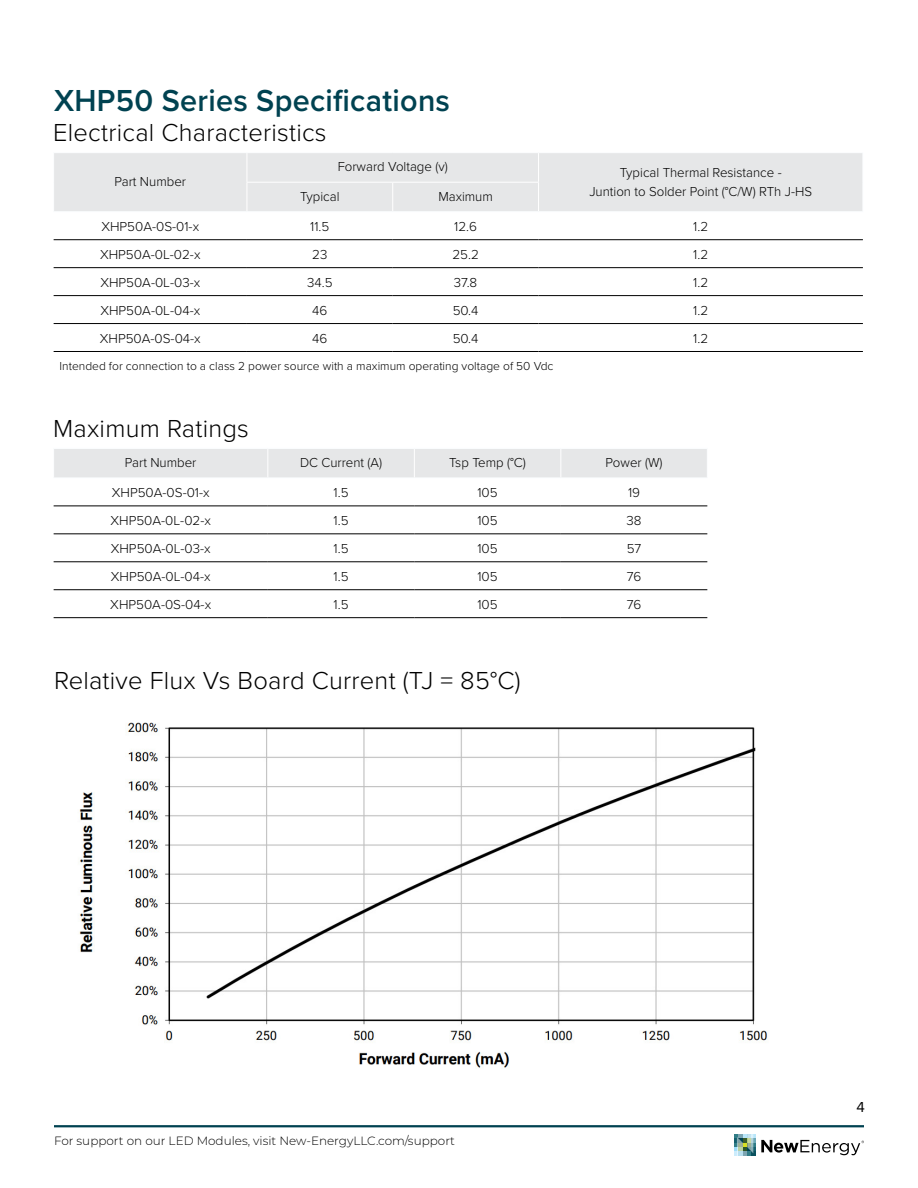
<style>
.page{position:relative;width:918px;height:1188px;background:#fff}
.page>*{position:absolute;margin:0;border:0;box-sizing:border-box;transform-origin:0 0}
.t1{font:600 31.5px "Proxima Nova";letter-spacing:.01em;color:#004251}
.t2{font:300 25.5px "Proxima Nova";letter-spacing:.01em;color:#000}
.t3{font:15px "Proxima Nova";color:#000}
.t4{font:300 13.5px/19.2px "Proxima Nova";color:#000;text-align:center}
.t5{font:300 12px "Proxima Nova";color:#000}
.t6{font:300 12px "Montserrat";color:#000}
</style>
<div class="page">
<hr style="left:54px;top:1125px;width:810px;height:2px;background:#004251">
<svg style="left:734px;top:1134px;width:130px;height:22px"></svg>
<img style="left:79px;top:722px;width:689px;height:346px">
<div style="left:54px;top:153px;width:809px;height:58px;background:#e6e7e8"></div>
<svg style="left:247px;top:153px;width:1px;height:58px"></svg>
<svg style="left:392px;top:183px;width:1px;height:28px"></svg>
<svg style="left:538px;top:153px;width:1px;height:58px"></svg>
<hr style="left:247px;top:182px;width:146px;height:1px;background:#fff">
<hr style="left:393px;top:182px;width:146px;height:1px;background:#fff">
<hr style="left:54px;top:239px;width:193px;height:1px;background:#000">
<hr style="left:247px;top:239px;width:146px;height:1px;background:#000">
<hr style="left:393px;top:239px;width:146px;height:1px;background:#000">
<hr style="left:539px;top:239px;width:324px;height:1px;background:#000">
<hr style="left:54px;top:267px;width:193px;height:1px;background:#000">
<hr style="left:247px;top:267px;width:146px;height:1px;background:#000">
<hr style="left:393px;top:267px;width:146px;height:1px;background:#000">
<hr style="left:539px;top:267px;width:324px;height:1px;background:#000">
<hr style="left:54px;top:295px;width:193px;height:1px;background:#000">
<hr style="left:247px;top:295px;width:146px;height:1px;background:#000">
<hr style="left:393px;top:295px;width:146px;height:1px;background:#000">
<hr style="left:539px;top:295px;width:324px;height:1px;background:#000">
<hr style="left:54px;top:323px;width:193px;height:1px;background:#000">
<hr style="left:247px;top:323px;width:146px;height:1px;background:#000">
<hr style="left:393px;top:323px;width:146px;height:1px;background:#000">
<hr style="left:539px;top:323px;width:324px;height:1px;background:#000">
<hr style="left:54px;top:351px;width:193px;height:1px;background:#000">
<hr style="left:247px;top:351px;width:146px;height:1px;background:#000">
<hr style="left:393px;top:351px;width:146px;height:1px;background:#000">
<hr style="left:539px;top:351px;width:324px;height:1px;background:#000">
<hr style="left:268px;top:506px;width:146px;height:1px;background:#000">
<hr style="left:414px;top:506px;width:147px;height:1px;background:#000">
<hr style="left:561px;top:506px;width:146px;height:1px;background:#000">
<hr style="left:268px;top:534px;width:146px;height:1px;background:#000">
<hr style="left:414px;top:534px;width:147px;height:1px;background:#000">
<hr style="left:561px;top:534px;width:146px;height:1px;background:#000">
<hr style="left:54px;top:562px;width:214px;height:1px;background:#000">
<hr style="left:268px;top:562px;width:146px;height:1px;background:#000">
<hr style="left:414px;top:562px;width:147px;height:1px;background:#000">
<hr style="left:561px;top:562px;width:146px;height:1px;background:#000">
<hr style="left:54px;top:589px;width:214px;height:1px;background:#000">
<hr style="left:268px;top:589px;width:146px;height:1px;background:#000">
<hr style="left:414px;top:589px;width:147px;height:1px;background:#000">
<hr style="left:561px;top:589px;width:146px;height:1px;background:#000">
<div style="left:54px;top:449px;width:653px;height:29px;background:#e6e7e8"></div>
<hr style="left:54px;top:506px;width:214px;height:1px;background:#000">
<hr style="left:54px;top:534px;width:214px;height:1px;background:#000">
<hr style="left:54px;top:617px;width:214px;height:1px;background:#000">
<hr style="left:268px;top:617px;width:146px;height:1px;background:#000">
<hr style="left:414px;top:617px;width:147px;height:1px;background:#000">
<hr style="left:561px;top:617px;width:146px;height:1px;background:#000">
<h1 class="t1" style="left:54px;top:77px;width:398px">XHP50 Series Specifications</h1>
<h2 class="t2" style="left:53px;top:113px;width:275px">Electrical Characteristics</h2>
<p class="t4" style="left:115px;top:171px;width:73px">Part Number</p>
<p class="t4" style="left:338px;top:157px;width:112px">Forward Voltage (v)</p>
<p class="t4" style="left:589px;top:162px;width:224px">Typical Thermal Resistance -<br>Juntion to Solder Point (°C/W) RTh J-HS</p>
<p class="t4" style="left:300px;top:186px;width:41px">Typical</p>
<p class="t4" style="left:438px;top:186px;width:56px">Maximum</p>
<p class="t4" style="left:101px;top:216px;width:99px">XHP50A-0S-01-x</p>
<p class="t4" style="left:310px;top:216px;width:21px">11.5</p>
<p class="t4" style="left:454px;top:216px;width:24px">12.6</p>
<p class="t4" style="left:693px;top:216px;width:16px">1.2</p>
<p class="t4" style="left:100px;top:244px;width:102px">XHP50A-0L-02-x</p>
<p class="t4" style="left:312px;top:244px;width:17px">23</p>
<p class="t4" style="left:452px;top:244px;width:28px">25.2</p>
<p class="t4" style="left:693px;top:244px;width:16px">1.2</p>
<p class="t4" style="left:100px;top:272px;width:101px">XHP50A-0L-03-x</p>
<p class="t4" style="left:307px;top:272px;width:27px">34.5</p>
<p class="t4" style="left:454px;top:272px;width:25px">37.8</p>
<p class="t4" style="left:693px;top:272px;width:16px">1.2</p>
<p class="t4" style="left:100px;top:300px;width:101px">XHP50A-0L-04-x</p>
<p class="t4" style="left:312px;top:300px;width:17px">46</p>
<p class="t4" style="left:453px;top:300px;width:27px">50.4</p>
<p class="t4" style="left:693px;top:300px;width:16px">1.2</p>
<p class="t4" style="left:100px;top:328px;width:102px">XHP50A-0S-04-x</p>
<p class="t4" style="left:312px;top:328px;width:17px">46</p>
<p class="t4" style="left:453px;top:328px;width:27px">50.4</p>
<p class="t4" style="left:693px;top:328px;width:16px">1.2</p>
<p class="t5" style="left:60px;top:357px;width:495px">Intended for connection to a class 2 power source with a maximum operating voltage of 50 Vdc</p>
<h2 class="t2" style="left:53px;top:409px;width:197px">Maximum Ratings</h2>
<p class="t4" style="left:125px;top:452px;width:73px">Part Number</p>
<p class="t4" style="left:300px;top:452px;width:84px">DC Current (A)</p>
<p class="t4" style="left:449px;top:452px;width:78px">Tsp Temp (°C)</p>
<p class="t4" style="left:606px;top:452px;width:59px">Power (W)</p>
<p class="t4" style="left:112px;top:482px;width:99px">XHP50A-0S-01-x</p>
<p class="t4" style="left:334px;top:482px;width:16px">1.5</p>
<p class="t4" style="left:477px;top:482px;width:22px">105</p>
<p class="t4" style="left:628px;top:482px;width:14px">19</p>
<p class="t4" style="left:111px;top:510px;width:102px">XHP50A-0L-02-x</p>
<p class="t4" style="left:334px;top:510px;width:16px">1.5</p>
<p class="t4" style="left:477px;top:510px;width:22px">105</p>
<p class="t4" style="left:627px;top:510px;width:17px">38</p>
<p class="t4" style="left:111px;top:538px;width:101px">XHP50A-0L-03-x</p>
<p class="t4" style="left:334px;top:538px;width:16px">1.5</p>
<p class="t4" style="left:477px;top:538px;width:22px">105</p>
<p class="t4" style="left:627px;top:538px;width:16px">57</p>
<p class="t4" style="left:111px;top:566px;width:101px">XHP50A-0L-04-x</p>
<p class="t4" style="left:334px;top:566px;width:16px">1.5</p>
<p class="t4" style="left:477px;top:566px;width:22px">105</p>
<p class="t4" style="left:627px;top:566px;width:16px">76</p>
<p class="t4" style="left:110px;top:594px;width:102px">XHP50A-0S-04-x</p>
<p class="t4" style="left:334px;top:594px;width:16px">1.5</p>
<p class="t4" style="left:477px;top:594px;width:22px">105</p>
<p class="t4" style="left:627px;top:594px;width:16px">76</p>
<h2 class="t2" style="left:54px;top:661px;width:468px">Relative Flux Vs Board Current (TJ = 85°C)</h2>
<p class="t6" style="left:54px;top:1133px;width:403px">For support on our LED Modules, visit New-EnergyLLC.com/support</p>
<p class="t3" style="left:856px;top:1095px;width:10px">4</p>
</div>
